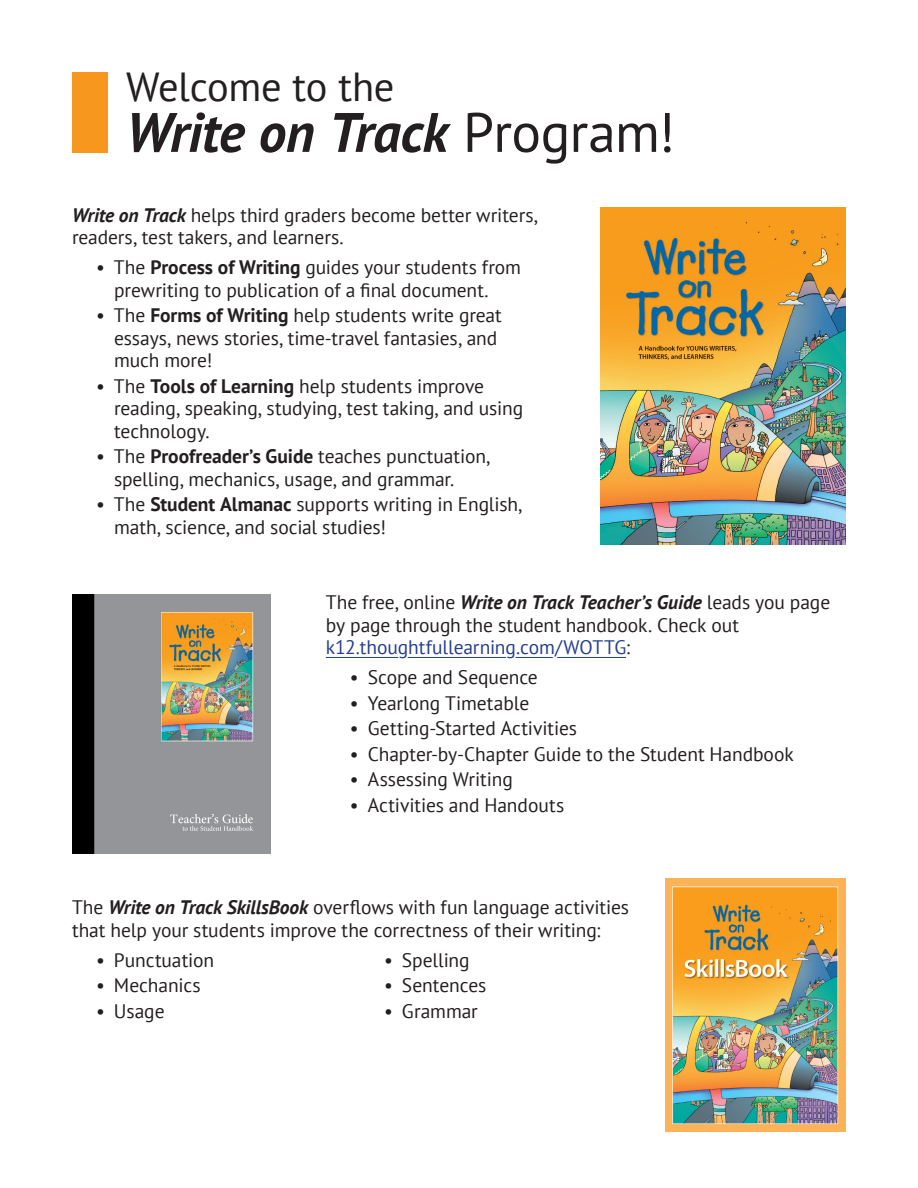
<style>
.page{position:relative;width:918px;height:1188px;background:#fff}
.page>*{position:absolute;margin:0;border:0;box-sizing:border-box;transform-origin:0 0}
.t1{font:italic 700 55.5px "PT Sans";letter-spacing:-.015em;color:#231f20}
.t2{font:40.5px "PT Sans";letter-spacing:-.01em;color:#231f20}
.Bulleted_Item{font:19.5px/22.5px "PT Sans";letter-spacing:-.005em;color:#231f20}
.Body_Text{font:19.5px/22.5px "PT Sans";letter-spacing:-.005em;color:#231f20}
.s1{font-weight:400;font-style:normal}
.s2{font-weight:700;font-style:italic}
.s3{font-weight:700}
.s4{color:#253f8e}
</style>
<div class="page">
<svg style="left:325px;top:657px;width:301px;height:1px"></svg>
<div style="left:72px;top:72px;width:36px;height:81px;background:#f7971d"></div>
<img style="left:601px;top:207px;width:245px;height:338px">
<img style="left:72px;top:595px;width:199px;height:259px">
<img style="left:665px;top:879px;width:181px;height:252px">
<p class="t2" style="left:126px;top:61px;width:270px">Welcome to the</p>
<p class="t1" style="left:126px;top:95px;width:550px">Write on Track <span class="s1">Program!</span></p>
<p class="Body_Text" style="left:72px;top:203px;width:467px"><span class="s2">Write on Track</span> helps third graders become better writers, readers, test takers, and learners.</p>
<p class="Bulleted_Item" style="left:114px;top:256px;width:409px;text-indent:-18px">• The <span class="s3">Process of Writing</span> guides your students from prewriting to publication of a final document.</p>
<p class="Bulleted_Item" style="left:114px;top:304px;width:389px;text-indent:-18px">• The <span class="s3">Forms of Writing</span> help students write great essays, news stories, time-travel fantasies, and much more!</p>
<p class="Bulleted_Item" style="left:114px;top:374px;width:411px;text-indent:-18px">• The <span class="s3">Tools of Learning</span> help students improve reading, speaking, studying, test taking, and using technology.</p>
<p class="Bulleted_Item" style="left:114px;top:445px;width:378px;text-indent:-18px">• The <span class="s3">Proofreader’s Guide</span> teaches punctuation, spelling, mechanics, usage, and grammar.</p>
<p class="Bulleted_Item" style="left:114px;top:493px;width:410px;text-indent:-18px">• The <span class="s3">Student Almanac</span> supports writing in English, math, science, and social studies!</p>
<p class="Body_Text" style="left:326px;top:591px;width:506px">The free, online <span class="s2">Write on Track Teacher’s Guide</span> leads you page by page through the student handbook. Check out <span class="s4">k12.thoughtfullearning.com/WOTTG</span>:</p>
<p class="Bulleted_Item" style="left:350px;top:666px;width:190px">• Scope and Sequence</p>
<p class="Bulleted_Item" style="left:350px;top:691px;width:181px">• Yearlong Timetable</p>
<p class="Bulleted_Item" style="left:350px;top:717px;width:229px">• Getting-Started Activities</p>
<p class="Bulleted_Item" style="left:350px;top:742px;width:445px">• Chapter-by-Chapter Guide to the Student Handbook</p>
<p class="Bulleted_Item" style="left:350px;top:768px;width:165px">• Assessing Writing</p>
<p class="Bulleted_Item" style="left:350px;top:793px;width:216px">• Activities and Handouts</p>
<p class="Body_Text" style="left:72px;top:895px;width:559px">The <span class="s2">Write on Track SkillsBook</span> overflows with fun language activities that help your students improve the correctness of their writing:</p>
<p class="Bulleted_Item" style="left:96px;top:948px;width:120px">• Punctuation</p>
<p class="Bulleted_Item" style="left:96px;top:973px;width:106px">• Mechanics</p>
<p class="Bulleted_Item" style="left:96px;top:999px;width:70px">• Usage</p>
<p class="Bulleted_Item" style="left:384px;top:948px;width:87px">• Spelling</p>
<p class="Bulleted_Item" style="left:384px;top:973px;width:104px">• Sentences</p>
<p class="Bulleted_Item" style="left:384px;top:999px;width:95px">• Grammar</p>
</div>
